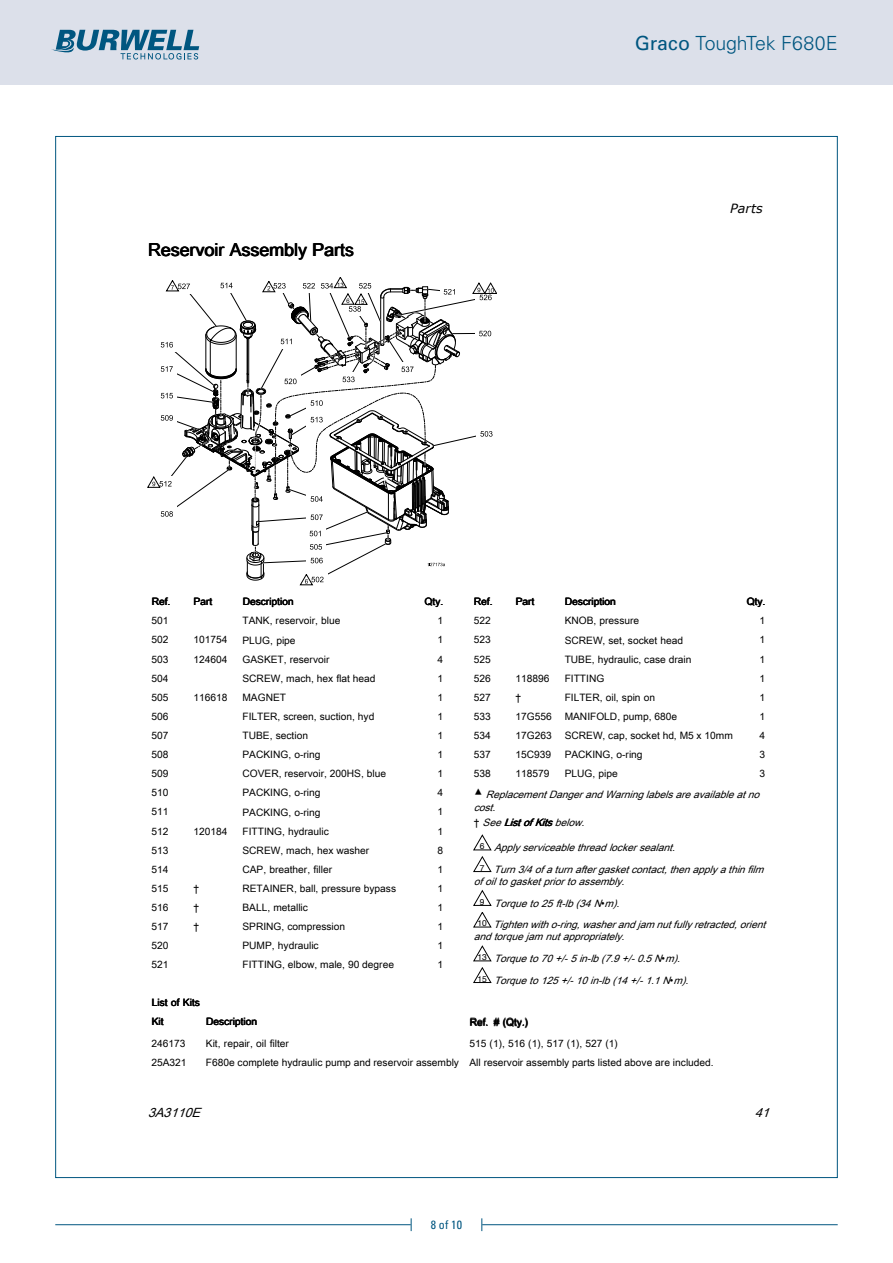
<style>
.page{position:relative;width:893px;height:1263px;background:#fff}
.page>*{position:absolute;margin:0;border:0;box-sizing:border-box;transform-origin:0 0}
.t1{font:300 19.5px "Univers";letter-spacing:-.005em;color:#005680}
.t2{font:17.85px "Arial Unicode MS";color:#000}
.t3{font:italic 12.75px "Arial Unicode MS";color:#000}
.t4{font:italic 12.75px "Verdana";color:#000}
.t5{font:condensed 12px "Univers";color:#005680}
.t6{font:10.2px/19px "Arial Unicode MS";color:#000}
.t7{font:italic 10.2px/21.6px "Arial Unicode MS";color:#000}
.s1{font-weight:400}
.s2{font-style:normal;font-size:15.3px}
.s3{font-style:normal}
.s4{font-family:"Arial"}
</style>
<div class="page">
<div style="left:0;top:0;width:893px;height:85px;background:#dce0ea"></div>
<svg style="left:148px;top:277px;width:349px;height:309px"></svg>
<svg style="left:473px;top:835px;width:18px;height:15px"></svg>
<svg style="left:473px;top:856px;width:18px;height:16px"></svg>
<svg style="left:473px;top:890px;width:18px;height:16px"></svg>
<svg style="left:474px;top:912px;width:17px;height:15px"></svg>
<svg style="left:473px;top:946px;width:18px;height:15px"></svg>
<svg style="left:474px;top:968px;width:17px;height:15px"></svg>
<svg style="left:51px;top:30px;width:148px;height:30px"></svg>
<hr style="left:55px;top:1224px;width:356px;height:1px;background:#005680">
<svg style="left:411px;top:1218px;width:1px;height:13px"></svg>
<hr style="left:482px;top:1224px;width:356px;height:1px;background:#005680">
<svg style="left:481px;top:1218px;width:1px;height:13px"></svg>
<h1 class="t1" style="left:635px;top:31px;width:205px"><span class="s1">Graco</span> ToughTek F680E</h1>
<h2 class="t2" style="left:148px;top:237px;width:207px">Reservoir Assembly Parts</h2>
<h2 class="t2" style="left:148px;top:236px;width:160px">Reservoir Assembly</h2>
<p class="t4" style="left:730px;top:199px;width:34px">Parts</p>
<p class="t6" style="left:243px;top:592px;width:52px">Description</p>
<p class="t6" style="left:424px;top:592px;width:20px">Qty.</p>
<p class="t6" style="left:151px;top:592px;width:20px">Ref.</p>
<p class="t6" style="left:193px;top:592px;width:20px">Part</p>
<p class="t6" style="left:242px;top:592px;width:52px">Description</p>
<p class="t6" style="left:565px;top:592px;width:52px">Description</p>
<p class="t6" style="left:746px;top:592px;width:20px">Qty.</p>
<p class="t6" style="left:474px;top:592px;width:20px">Ref.</p>
<p class="t6" style="left:515px;top:592px;width:20px">Part</p>
<p class="t6" style="left:565px;top:592px;width:52px">Description</p>
<p class="t6" style="left:151px;top:611px;width:18px">501</p>
<p class="t6" style="left:242px;top:611px;width:99px">TANK, reservoir, blue</p>
<p class="t6" style="left:437px;top:611px;width:7px">1</p>
<p class="t6" style="left:151px;top:630px;width:18px">502</p>
<p class="t6" style="left:193px;top:630px;width:35px">101754</p>
<p class="t6" style="left:242px;top:630px;width:55px">PLUG, pipe</p>
<p class="t6" style="left:437px;top:630px;width:7px">1</p>
<p class="t6" style="left:151px;top:649px;width:18px">503</p>
<p class="t6" style="left:193px;top:649px;width:35px">124604</p>
<p class="t6" style="left:242px;top:649px;width:88px">GASKET, reservoir</p>
<p class="t6" style="left:437px;top:649px;width:7px">4</p>
<p class="t6" style="left:151px;top:668px;width:18px">504</p>
<p class="t6" style="left:242px;top:668px;width:135px">SCREW, mach, hex flat head</p>
<p class="t6" style="left:437px;top:668px;width:7px">1</p>
<p class="t6" style="left:151px;top:687px;width:18px">505</p>
<p class="t6" style="left:193px;top:687px;width:35px">116618</p>
<p class="t6" style="left:242px;top:687px;width:45px">MAGNET</p>
<p class="t6" style="left:437px;top:687px;width:7px">1</p>
<p class="t6" style="left:151px;top:706px;width:18px">506</p>
<p class="t6" style="left:242px;top:706px;width:133px">FILTER, screen, suction, hyd</p>
<p class="t6" style="left:437px;top:706px;width:7px">1</p>
<p class="t6" style="left:151px;top:726px;width:18px">507</p>
<p class="t6" style="left:242px;top:726px;width:67px">TUBE, section</p>
<p class="t6" style="left:437px;top:726px;width:7px">1</p>
<p class="t6" style="left:151px;top:745px;width:18px">508</p>
<p class="t6" style="left:242px;top:745px;width:79px">PACKING, o-ring</p>
<p class="t6" style="left:437px;top:745px;width:7px">1</p>
<p class="t6" style="left:151px;top:764px;width:18px">509</p>
<p class="t6" style="left:242px;top:764px;width:145px">COVER, reservoir, 200HS, blue</p>
<p class="t6" style="left:437px;top:764px;width:7px">1</p>
<p class="t6" style="left:151px;top:783px;width:18px">510</p>
<p class="t6" style="left:242px;top:783px;width:79px">PACKING, o-ring</p>
<p class="t6" style="left:437px;top:783px;width:7px">4</p>
<p class="t6" style="left:151px;top:802px;width:18px">511</p>
<p class="t6" style="left:242px;top:802px;width:79px">PACKING, o-ring</p>
<p class="t6" style="left:437px;top:802px;width:7px">1</p>
<p class="t6" style="left:151px;top:821px;width:18px">512</p>
<p class="t6" style="left:193px;top:821px;width:35px">120184</p>
<p class="t6" style="left:242px;top:821px;width:88px">FITTING, hydraulic</p>
<p class="t6" style="left:437px;top:821px;width:7px">1</p>
<p class="t6" style="left:151px;top:840px;width:18px">513</p>
<p class="t6" style="left:242px;top:840px;width:128px">SCREW, mach, hex washer</p>
<p class="t6" style="left:437px;top:840px;width:7px">8</p>
<p class="t6" style="left:151px;top:859px;width:18px">514</p>
<p class="t6" style="left:242px;top:859px;width:91px">CAP, breather, filler</p>
<p class="t6" style="left:437px;top:859px;width:7px">1</p>
<p class="t6" style="left:151px;top:878px;width:18px">515</p>
<p class="t6" style="left:193px;top:878px;width:7px">†</p>
<p class="t6" style="left:242px;top:878px;width:155px">RETAINER, ball, pressure bypass</p>
<p class="t6" style="left:437px;top:878px;width:7px">1</p>
<p class="t6" style="left:151px;top:898px;width:18px">516</p>
<p class="t6" style="left:193px;top:897px;width:7px">†</p>
<p class="t6" style="left:242px;top:898px;width:67px">BALL, metallic</p>
<p class="t6" style="left:437px;top:898px;width:7px">1</p>
<p class="t6" style="left:151px;top:917px;width:18px">517</p>
<p class="t6" style="left:193px;top:916px;width:7px">†</p>
<p class="t6" style="left:242px;top:917px;width:104px">SPRING, compression</p>
<p class="t6" style="left:437px;top:917px;width:7px">1</p>
<p class="t6" style="left:151px;top:936px;width:18px">520</p>
<p class="t6" style="left:242px;top:936px;width:78px">PUMP, hydraulic</p>
<p class="t6" style="left:437px;top:936px;width:7px">1</p>
<p class="t6" style="left:151px;top:955px;width:18px">521</p>
<p class="t6" style="left:242px;top:955px;width:153px">FITTING, elbow, male, 90 degree</p>
<p class="t6" style="left:437px;top:955px;width:7px">1</p>
<p class="t6" style="left:474px;top:611px;width:18px">522</p>
<p class="t6" style="left:565px;top:611px;width:76px">KNOB, pressure</p>
<p class="t6" style="left:759px;top:611px;width:7px">1</p>
<p class="t6" style="left:474px;top:630px;width:18px">523</p>
<p class="t6" style="left:565px;top:630px;width:120px">SCREW, set, socket head</p>
<p class="t6" style="left:759px;top:630px;width:7px">1</p>
<p class="t6" style="left:474px;top:649px;width:18px">525</p>
<p class="t6" style="left:565px;top:649px;width:128px">TUBE, hydraulic, case drain</p>
<p class="t6" style="left:759px;top:649px;width:7px">1</p>
<p class="t6" style="left:474px;top:668px;width:18px">526</p>
<p class="t6" style="left:515px;top:668px;width:35px">118896</p>
<p class="t6" style="left:565px;top:668px;width:41px">FITTING</p>
<p class="t6" style="left:759px;top:668px;width:7px">1</p>
<p class="t6" style="left:474px;top:687px;width:18px">527</p>
<p class="t6" style="left:515px;top:687px;width:7px">†</p>
<p class="t6" style="left:565px;top:687px;width:92px">FILTER, oil, spin on</p>
<p class="t6" style="left:759px;top:687px;width:7px">1</p>
<p class="t6" style="left:474px;top:706px;width:18px">533</p>
<p class="t6" style="left:515px;top:707px;width:38px">17G556</p>
<p class="t6" style="left:565px;top:707px;width:114px">MANIFOLD, pump, 680e</p>
<p class="t6" style="left:759px;top:706px;width:7px">1</p>
<p class="t6" style="left:474px;top:726px;width:18px">534</p>
<p class="t6" style="left:515px;top:726px;width:38px">17G263</p>
<p class="t6" style="left:565px;top:726px;width:170px">SCREW, cap, socket hd, M5 x 10mm</p>
<p class="t6" style="left:759px;top:726px;width:7px">4</p>
<p class="t6" style="left:474px;top:745px;width:18px">537</p>
<p class="t6" style="left:515px;top:745px;width:37px">15C939</p>
<p class="t6" style="left:565px;top:745px;width:79px">PACKING, o-ring</p>
<p class="t6" style="left:759px;top:745px;width:7px">3</p>
<p class="t6" style="left:474px;top:764px;width:18px">538</p>
<p class="t6" style="left:515px;top:764px;width:35px">118579</p>
<p class="t6" style="left:565px;top:764px;width:55px">PLUG, pipe</p>
<p class="t6" style="left:759px;top:764px;width:7px">3</p>
<p class="t7" style="left:474px;top:788px;width:292px;line-height:12.3px"><span class="s2">▲</span> Replacement Danger and Warning labels are available at no cost.</p>
<p class="t7" style="left:474px;top:812px;width:117px"><span class="s3">†</span> See List of Kits below.</p>
<p class="t7" style="left:480px;top:836px;width:290px"><sup>6</sup> Apply serviceable thread locker sealant.<br><sup>7</sup> Turn 3/4 of a turn after gasket contact, then apply a thin film</p>
<p class="t7" style="left:477px;top:870px;width:294px;text-indent:-4px">of oil to gasket prior to assembly.<br><sup>9</sup> Torque to 25 ft-lb (34 N<span class="s4">•</span> m).<br><sup>1</sup> <sup>0</sup> Tighten with o-ring, washer and jam nut fully retracted, orient</p>
<p class="t7" style="left:477px;top:926px;width:217px;text-indent:-4px">and torque jam nut appropriately.<br><sup>1</sup> <sup>3</sup> Torque to 70 +/- 5 in-lb (7.9 +/- 0.5 N<span class="s4">•</span> m).<br><sup>1</sup> <sup>5</sup> Torque to 125 +/- 10 in-lb (14 +/- 1.1 N<span class="s4">•</span> m).</p>
<p class="t6" style="left:151px;top:993px;width:50px">List of Kits<br>Kit</p>
<p class="t6" style="left:206px;top:1012px;width:52px">Description</p>
<p class="t6" style="left:469px;top:1012px;width:60px">Ref. # (Qty.)</p>
<p class="t6" style="left:206px;top:1012px;width:52px">Description</p>
<p class="t6" style="left:151px;top:1033px;width:35px">246173</p>
<p class="t6" style="left:206px;top:1033px;width:85px">Kit, repair, oil filter</p>
<p class="t6" style="left:469px;top:1033px;width:150px">515 (1), 516 (1), 517 (1), 527 (1)</p>
<p class="t6" style="left:151px;top:1052px;width:37px">25A321</p>
<p class="t6" style="left:206px;top:1052px;width:509px">F680e complete hydraulic pump and reservoir assembly All reservoir assembly parts listed above are included.</p>
<p class="t3" style="left:148px;top:1103px;width:60px">3A3110E</p>
<p class="t3" style="left:755px;top:1103px;width:22px">41</p>
<p class="t5" style="left:431px;top:1217px;width:33px">8 of 10</p>
</div>
